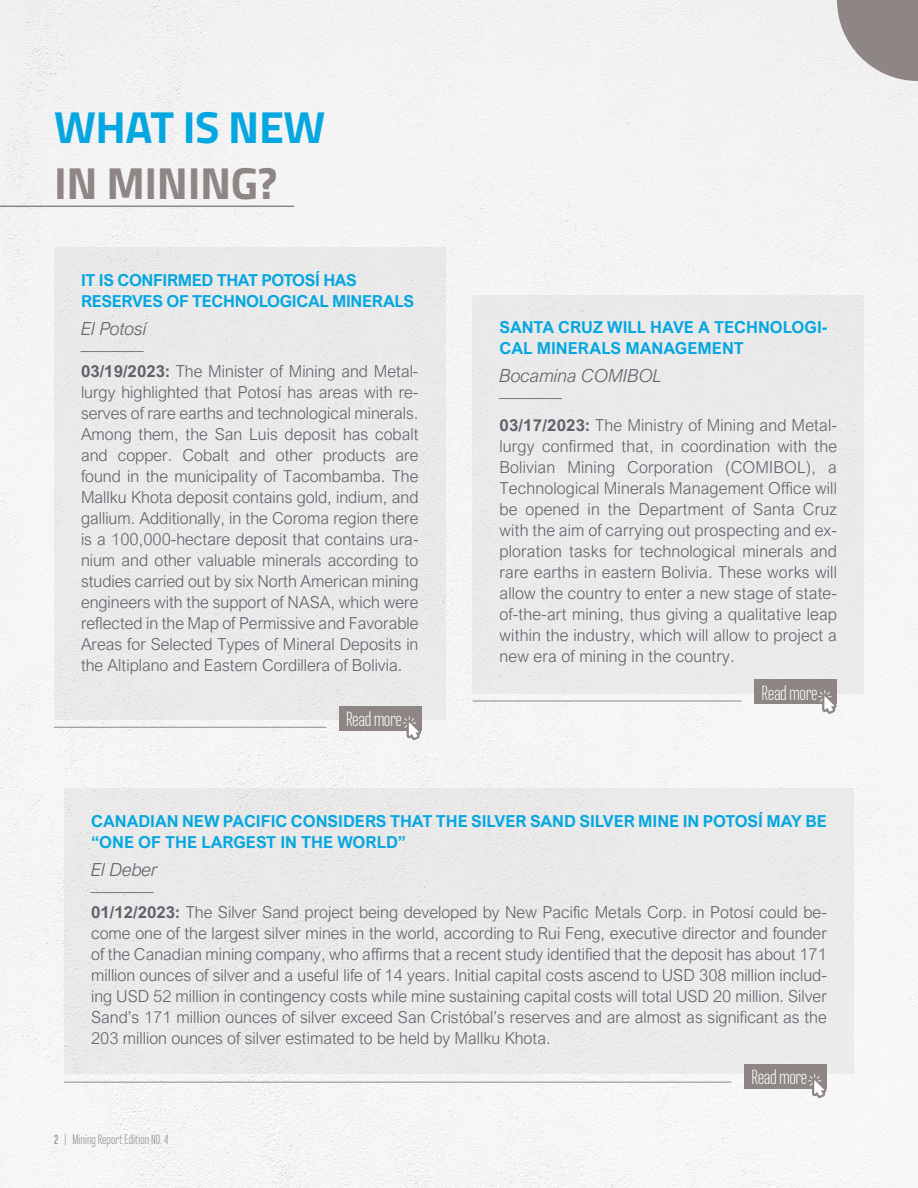
<style>
.page{position:relative;width:918px;height:1188px;background:#f4f4f5}
.page>*{position:absolute;margin:0;border:0;box-sizing:border-box;transform-origin:0 0}
.t1{font:700 45px "Titillium Web";letter-spacing:-.01em;color:#06a7e0}
.t2{font:700 45px "Titillium Web";letter-spacing:-.01em;color:#8e8585}
.t3{font:300 20.4px "Ristretto Pro";letter-spacing:-.02em;color:#fff}
.t4{font:italic 300 18px/21px "Arial Nova";color:#5f636a}
.t5{font:300 16.5px/21px "Arial Nova";color:#5f636a;text-align:justify}
.t6{font:700 16.5px/21px "Arial Nova";color:#06a7e0}
.t7{font:700 16.5px/21px "Arial Nova";letter-spacing:-.02em;color:#06a7e0}
.t8{font:300 13.5px "Ristretto Pro";color:#8e8585}
.s1{font-weight:700}
.s2{font-weight:500}
</style>
<div class="page">
<hr style="left:0;top:206px;width:294px;height:1px;background:#8e8585">
<div style="left:472px;top:295px;width:392px;height:398px;background:#ebeaea"></div>
<hr style="left:472px;top:701px;width:269px;height:1px;background:#8e8585">
<div style="left:755px;top:680px;width:82px;height:24px;background:#8e8684"></div>
<svg style="left:814px;top:679px;width:25px;height:39px"></svg>
<div style="left:54px;top:247px;width:392px;height:472px;background:#eaeaea"></div>
<hr style="left:54px;top:727px;width:272px;height:1px;background:#8e8585">
<div style="left:339px;top:706px;width:82px;height:24px;background:#8e8684"></div>
<svg style="left:398px;top:699px;width:26px;height:45px"></svg>
<div style="left:64px;top:788px;width:790px;height:286px;background:#ebeaea"></div>
<hr style="left:64px;top:1082px;width:667px;height:1px;background:#8e8585">
<div style="left:745px;top:1064px;width:82px;height:24px;background:#8e8684"></div>
<svg style="left:803px;top:1063px;width:26px;height:39px"></svg>
<svg style="left:837px;top:0;width:81px;height:81px"></svg>
<h1 class="t1" style="left:54px;top:93px;width:273px">WHAT IS NEW</h1>
<h1 class="t2" style="left:54px;top:149px;width:225px">IN MINING?</h1>
<p class="t7" style="left:81px;top:270px;width:335px">IT IS CONFIRMED THAT POTOSÍ HAS<br>RESERVES OF TECHNOLOGICAL MINERALS</p>
<p class="t4" style="left:81px;top:318px;width:67px">El Potosí –––––––</p>
<p class="t5" style="left:81px;top:361px;width:339px"><span class="s1">03/19/2023:</span> The Minister of Mining and Metal&shy;lurgy highlighted that Potosí has areas with re&shy;serves of rare earths and technological minerals.<br>Among them, the San Luis deposit has cobalt and copper. Cobalt and other products are found in the municipality of Tacombamba. The Mallku Khota deposit contains gold, indium, and gallium. Additionally, in the Coroma region there is a 100,000-hectare deposit that contains ura&shy;nium and other valuable minerals according to studies carried out by six North American mining engineers with the support of NASA, which were reflected in the Map of Permissive and Favorable Areas for Selected Types of Mineral Deposits in the Altiplano and Eastern Cordillera of Bolivia.</p>
<p class="t3" style="left:346px;top:707px;width:58px">Read more</p>
<p class="t6" style="left:500px;top:317px;width:330px">SANTA CRUZ WILL HAVE A TECHNOLOGI-<br>CAL MINERALS MANAGEMENT</p>
<p class="t4" style="left:500px;top:365px;width:165px">Bocamina COMIBOL –––––––</p>
<p class="t5" style="left:500px;top:414px;width:339px"><span class="s1">03/17/2023:</span> The Ministry of Mining and Metal&shy;lurgy confirmed that, in coordination with the Bolivian Mining Corporation (COMIBOL), a Technological Minerals Management Office will be opened in the Department of Santa Cruz with the aim of carrying out prospecting and ex&shy;ploration tasks for technological minerals and rare earths in eastern Bolivia. These works will allow the country to enter a new stage of state&shy;of-the-art mining, thus giving a qualitative leap within the industry, which will allow to project a new era of mining in the country.</p>
<p class="t3" style="left:762px;top:681px;width:58px">Read more</p>
<p class="t6" style="left:91px;top:811px;width:737px">CANADIAN NEW PACIFIC CONSIDERS THAT THE SILVER SAND SILVER MINE IN POTOSÍ MAY BE “ONE OF THE LARGEST IN THE WORLD”</p>
<p class="t4" style="left:91px;top:859px;width:68px">El Deber –––––––</p>
<p class="t5" style="left:91px;top:901px;width:737px"><span class="s1">01/12/2023:</span> The Silver Sand project being developed by New Pacific Metals Corp. in Potosí could be&shy;come one of the largest silver mines in the world, according to Rui Feng, executive director and founder of the Canadian mining company, who affirms that a recent study identified that the deposit has about 171 million ounces of silver and a useful life of 14 years. Initial capital costs ascend to USD 308 million includ&shy;ing USD 52 million in contingency costs while mine sustaining capital costs will total USD 20 million. Silver Sand’s 171 million ounces of silver exceed San Cristóbal’s reserves and are almost as significant as the 203 million ounces of silver estimated to be held by Mallku Khota.</p>
<p class="t3" style="left:752px;top:1065px;width:58px">Read more</p>
<p class="t8" style="left:54px;top:1132px;width:116px"><span class="s2">2</span> | Mining Report Edition NO. 4</p>
</div>
